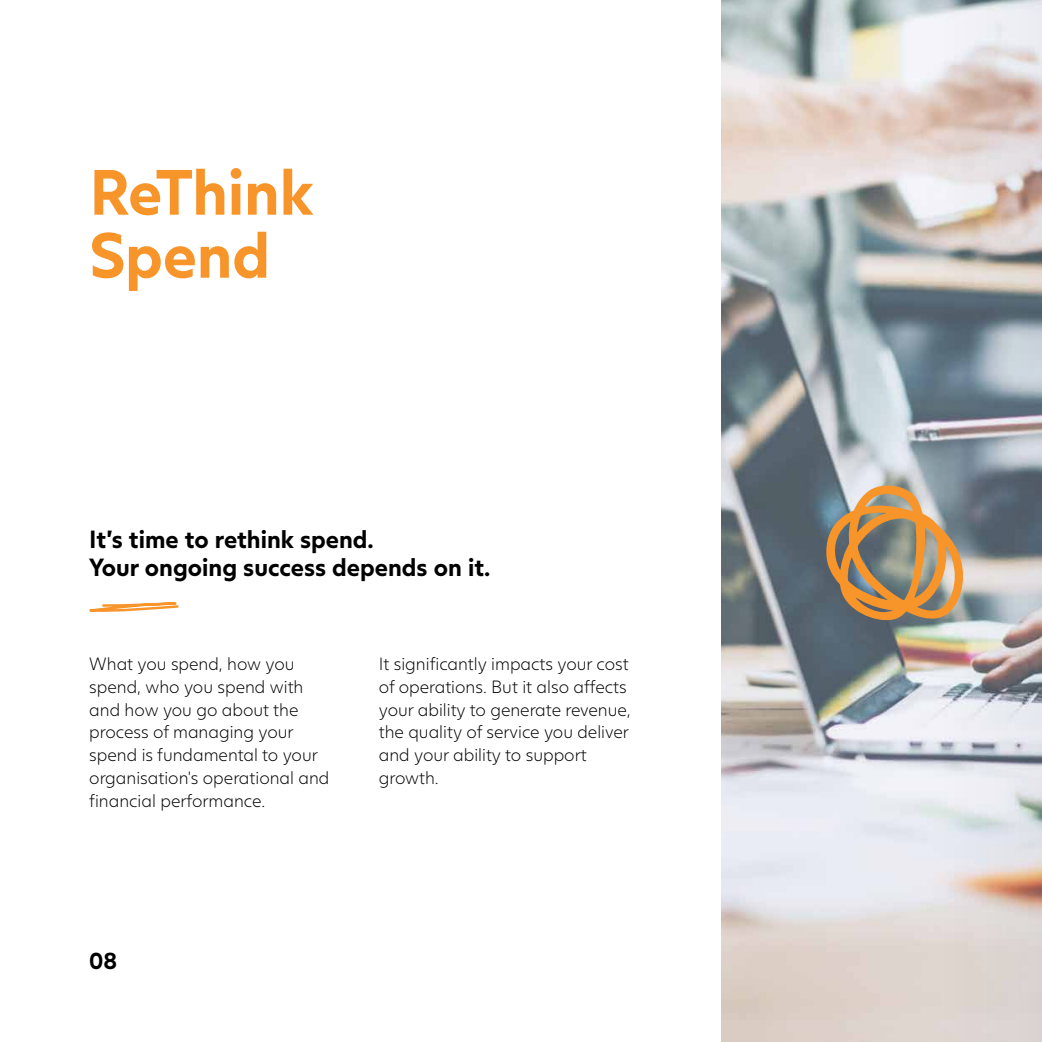
<style>
.page{position:relative;width:1042px;height:1042px;background:#fff}
.page>*{position:absolute;margin:0;border:0;box-sizing:border-box;transform-origin:0 0}
.t1{font:700 63px/63px "Juli Sans";color:#f7942a}
.t2{font:700 24.5px/28px "Juli Sans";color:#000}
.t3{font:700 22.75px "Juli Sans";color:#000}
.t4{font:300 17.5px/22.8px "Juli Sans";color:#000}
</style>
<div class="page">
<img style="left:721px;top:0;width:321px;height:1042px">
<svg style="left:823px;top:481px;width:143px;height:148px;background:#a78f6f"></svg>
<svg style="left:89px;top:602px;width:90px;height:10px"></svg>
<h1 class="t1" style="left:89px;top:153px;width:226px">ReThink<br>Spend</h1>
<h2 class="t2" style="left:89px;top:522px;width:402px">It’s time to rethink spend.<br>Your ongoing success depends on it.</h2>
<p class="t4" style="left:89px;top:651px;width:242px">What you spend, how you spend, who you spend with and how you go about the process of managing your spend is fundamental to your organisation’s operational and financial performance.</p>
<p class="t4" style="left:379px;top:651px;width:253px">It significantly impacts your cost of operations. But it also affects your ability to generate revenue, the quality of service you deliver and your ability to support growth.</p>
<h3 class="t3" style="left:89px;top:942px;width:29px">08</h3>
</div>
